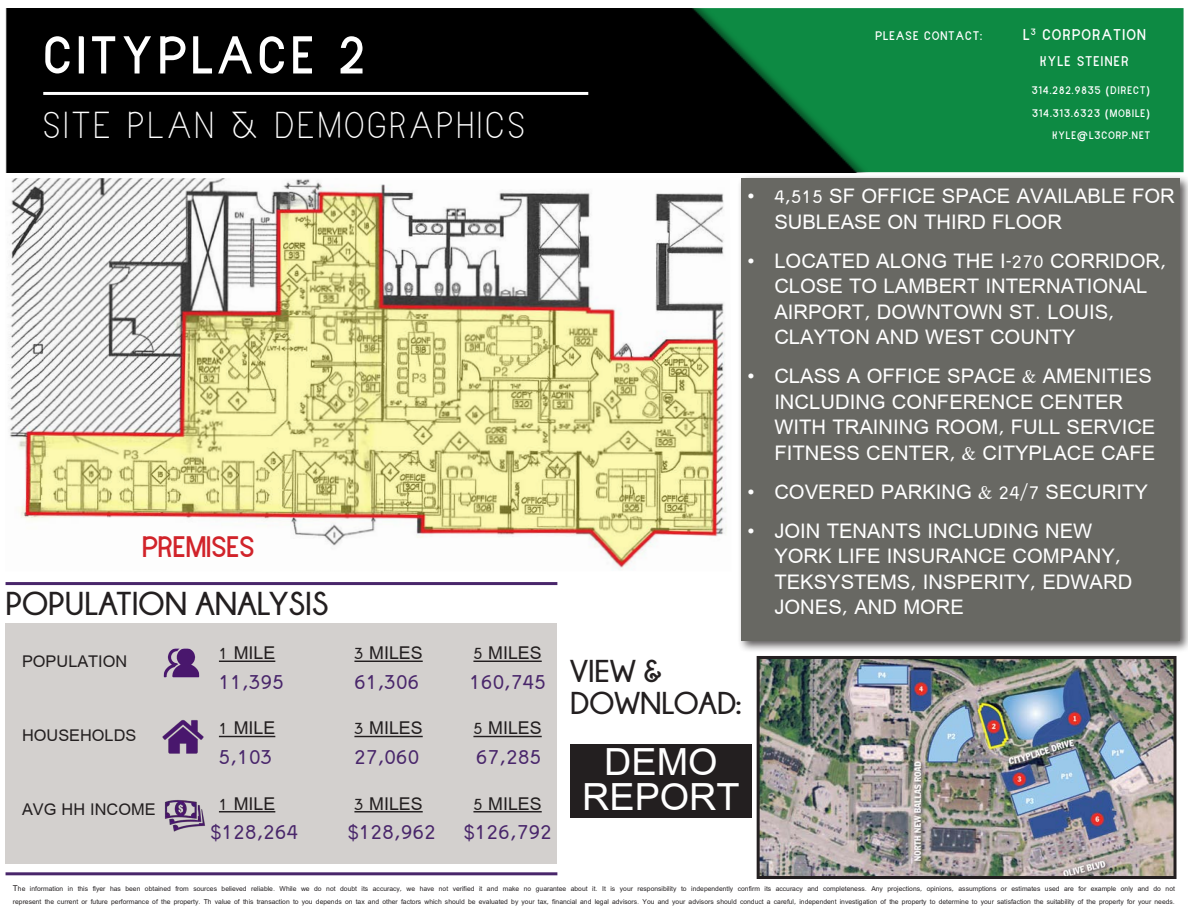
<style>
.page{position:relative;width:1188px;height:918px;background:#fff}
.page>*{position:absolute;margin:0;border:0;box-sizing:border-box;transform-origin:0 0}
.t1{font:51px "Narrenschiff";letter-spacing:.1em;color:#fff}
.t2{font:42px "Miriam";color:#fff}
.t3{font:300 36px "Narrenschiff";letter-spacing:.1em;color:#fff}
.t4{font:700 33px "Champagne&Limousines";color:#231f20}
.t5{font:700 31.5px "Champagne&Limousines";color:#231f20}
.t6{font:28.5px "Narrenschiff";color:#d1232a}
.t7{font:24.75px "Miriam";color:#49266b}
.t8{font:22.5px/25.5px "Miriam";color:#fff}
.t9{font:19.8px "Miriam";color:#231f20}
.t10{font:18.15px "Miriam";color:#231f20}
.t11{font:15px "Narrenschiff";letter-spacing:.1em;color:#fff}
.t12{font:13.5px "Narrenschiff";letter-spacing:.1em;color:#fff}
.t13{font:12px "Narrenschiff";letter-spacing:.1em;color:#fff}
.t14{font:10.5px "Narrenschiff";letter-spacing:.1em;color:#fff}
.t15{font:7.5px/13.5px "Miriam";color:#231f20}
.s1{font-size:9px}
</style>
<div class="page">
<div style="left:6px;top:623px;width:551px;height:241px;background:#d3d0ce"></div>
<hr style="left:219px;top:661px;width:56px;height:1px;background:#231f20">
<hr style="left:354px;top:661px;width:69px;height:1px;background:#231f20">
<hr style="left:473px;top:661px;width:69px;height:1px;background:#231f20">
<hr style="left:219px;top:736px;width:56px;height:1px;background:#231f20">
<hr style="left:354px;top:736px;width:69px;height:1px;background:#231f20">
<hr style="left:473px;top:736px;width:69px;height:1px;background:#231f20">
<hr style="left:219px;top:811px;width:56px;height:1px;background:#231f20">
<hr style="left:354px;top:811px;width:69px;height:1px;background:#231f20">
<hr style="left:473px;top:811px;width:69px;height:1px;background:#231f20">
<img style="left:162px;top:720px;width:42px;height:34px">
<img style="left:165px;top:800px;width:40px;height:32px">
<img style="left:163px;top:648px;width:37px;height:30px">
<hr style="left:6px;top:582px;width:551px;height:3px;background:#49266b">
<hr style="left:6px;top:872px;width:551px;height:3px;background:#49266b">
<div style="left:570px;top:744px;width:182px;height:74px;background:#231f20"></div>
<div style="left:687px;top:10px;width:495px;height:161px;background:#0d8a43"></div>
<div style="left:685px;top:8px;width:499px;height:164px;border:3px solid #0d8a43"></div>
<img style="left:5px;top:8px;width:870px;height:164px">
<hr style="left:43px;top:92px;width:545px;height:3px;background:#fff">
<img style="left:8px;top:178px;width:718px;height:392px">
<div style="left:737px;top:175px;width:451px;height:478px;background:#231f20;opacity:.75"></div>
<div style="left:741px;top:178px;width:438px;height:462px;background:#686863"></div>
<img style="left:761px;top:660px;width:412px;height:215px">
<div style="left:757px;top:656px;width:420px;height:223px;border:3px solid #231f20"></div>
<p class="t1" style="left:43px;top:25px;width:323px">CITYPLACE 2</p>
<p class="t3" style="left:43px;top:104px;width:483px">SITE PLAN &amp; DEMOGRAPHICS</p>
<p class="t6" style="left:142px;top:530px;width:114px">PREMISES</p>
<p class="t4" style="left:6px;top:585px;width:324px">POPULATION ANALYSIS</p>
<p class="t10" style="left:22px;top:653px;width:107px">POPULATION</p>
<p class="t10" style="left:22px;top:727px;width:116px">HOUSEHOLDS</p>
<p class="t10" style="left:22px;top:801px;width:135px">AVG HH INCOME</p>
<p class="t9" style="left:219px;top:644px;width:58px">1 MILE</p>
<p class="t9" style="left:354px;top:644px;width:70px">3 MILES</p>
<p class="t9" style="left:473px;top:644px;width:70px">5 MILES</p>
<p class="t7" style="left:219px;top:670px;width:67px">11,395</p>
<p class="t7" style="left:354px;top:670px;width:67px">61,306</p>
<p class="t7" style="left:469px;top:670px;width:78px">160,745</p>
<p class="t9" style="left:219px;top:719px;width:58px">1 MILE</p>
<p class="t9" style="left:354px;top:719px;width:70px">3 MILES</p>
<p class="t9" style="left:473px;top:719px;width:70px">5 MILES</p>
<p class="t7" style="left:219px;top:745px;width:55px">5,103</p>
<p class="t7" style="left:354px;top:745px;width:67px">27,060</p>
<p class="t7" style="left:476px;top:745px;width:67px">67,285</p>
<p class="t9" style="left:219px;top:795px;width:58px">1 MILE</p>
<p class="t9" style="left:354px;top:795px;width:70px">3 MILES</p>
<p class="t9" style="left:473px;top:795px;width:70px">5 MILES</p>
<p class="t7" style="left:210px;top:821px;width:90px">$128,264</p>
<p class="t7" style="left:348px;top:821px;width:206px">$128,962 $126,792</p>
<p class="t13" style="left:875px;top:28px;width:108px">PLEASE CONTACT:</p>
<p class="t11" style="left:1023px;top:26px;width:124px">L<sup>3</sup> CORPORATION</p>
<p class="t12" style="left:1040px;top:53px;width:90px">KYLE STEINER</p>
<p class="t14" style="left:1032px;top:84px;width:120px">314.282.9835 (DIRECT)</p>
<p class="t14" style="left:1032px;top:107px;width:119px">314.313.6323 (MOBILE)</p>
<p class="t14" style="left:1052px;top:129px;width:99px">KYLE@L3CORP.NET</p>
<p class="t8" style="left:774px;top:185px;width:402px;text-indent:-27px">• 4,515 SF OFFICE SPACE AVAILABLE FOR<br>SUBLEASE ON THIRD FLOOR</p>
<p class="t8" style="left:774px;top:249px;width:394px;text-indent:-27px">• LOCATED ALONG THE I-270 CORRIDOR,<br>CLOSE TO LAMBERT INTERNATIONAL<br>AIRPORT, DOWNTOWN ST. LOUIS,<br>CLAYTON AND WEST COUNTY</p>
<p class="t8" style="left:774px;top:365px;width:383px;text-indent:-27px">• CLASS A OFFICE SPACE &amp; AMENITIES<br>INCLUDING CONFERENCE CENTER<br>WITH TRAINING ROOM, FULL SERVICE<br>FITNESS CENTER, &amp; CITYPLACE CAFE</p>
<p class="t8" style="left:747px;top:480px;width:402px">• COVERED PARKING &amp; 24/7 SECURITY</p>
<p class="t8" style="left:774px;top:519px;width:359px;text-indent:-27px">• JOIN TENANTS INCLUDING NEW<br>YORK LIFE INSURANCE COMPANY,<br>TEKSYSTEMS, INSPERITY, EDWARD<br>JONES, AND MORE</p>
<p class="t5" style="left:570px;top:654px;width:94px">VIEW &amp;</p>
<p class="t5" style="left:570px;top:685px;width:173px">DOWNLOAD:</p>
<p class="t2" style="left:604px;top:743px;width:115px">DEMO</p>
<p class="t2" style="left:582px;top:778px;width:159px">REPORT</p>
<p class="t15" style="left:13px;top:882px;width:1164px"><span class="s1">T</span>he information in this flyer has been obtained from sources believed reliable. While we do not doubt its accuracy, we have not verified it and make no guarantee about it. It is your responsibility to independently confirm its accuracy and completeness. Any projections, opinions, assumptions or estimates used are for example only and do not represent the current or future performance of the property. Th value of this transaction to you depends on tax and other factors which should be evaluated by your tax, financial and legal advisors. You and your advisors should conduct a careful, independent investigation of the property to determine to your satisfaction the suitability of the property for your needs.</p>
</div>
